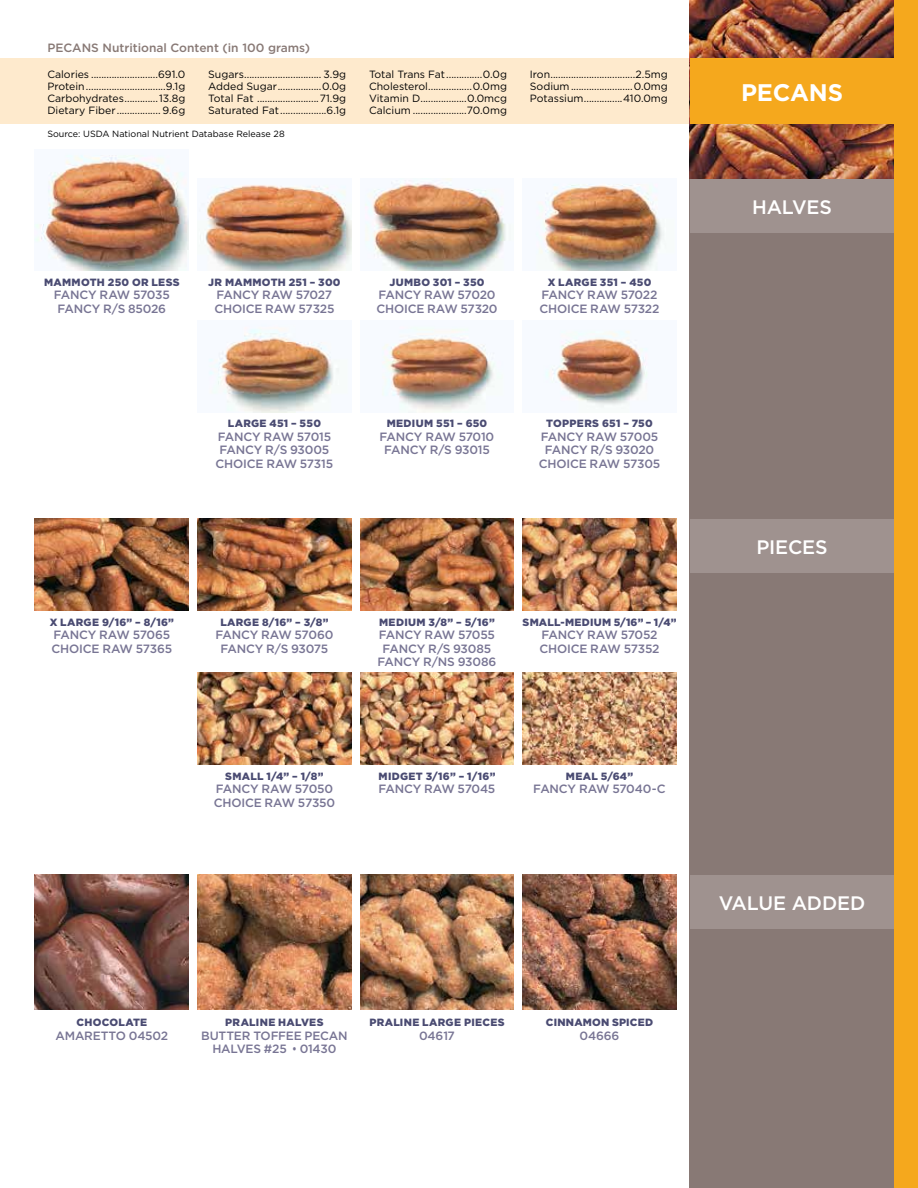
<style>
.page{position:relative;width:918px;height:1188px;background:#fff}
.page>*{position:absolute;margin:0;border:0;box-sizing:border-box;transform-origin:0 0}
.t1{font:700 24px "Gotham";letter-spacing:-.01em;color:#fff}
.t2{font:500 19.5px "Gotham";letter-spacing:-.01em;color:#fff}
.t3{font:500 12px/13.5px "Gotham";letter-spacing:-.015em;color:#787594;text-align:center}
.t4{font:500 12px "Gotham";color:#887975}
.t5{font:10.5px/12px "Gotham";color:#000;text-align:justify}
.t6{font:900 10.5px "Gotham";letter-spacing:.025em;color:#4a4b72}
.t7{font:9px "Gotham";color:#000}
</style>
<div class="page">
<img style="left:35px;top:154px;width:154px;height:116px">
<div style="left:690px;top:0;width:228px;height:1188px;background:#887975"></div>
<div style="left:0;top:58px;width:690px;height:66px;background:#feeacd"></div>
<div style="left:690px;top:179px;width:205px;height:54px;background:#9f928f"></div>
<div style="left:690px;top:519px;width:205px;height:54px;background:#9f928f"></div>
<div style="left:690px;top:875px;width:205px;height:54px;background:#9f928f"></div>
<img style="left:35px;top:519px;width:154px;height:92px">
<img style="left:197px;top:519px;width:154px;height:92px">
<img style="left:360px;top:519px;width:154px;height:92px">
<img style="left:523px;top:519px;width:153px;height:92px">
<img style="left:197px;top:673px;width:154px;height:92px">
<img style="left:360px;top:673px;width:154px;height:92px">
<img style="left:523px;top:673px;width:153px;height:92px">
<img style="left:523px;top:875px;width:153px;height:135px">
<img style="left:35px;top:875px;width:154px;height:135px">
<img style="left:197px;top:875px;width:154px;height:135px">
<img style="left:360px;top:875px;width:154px;height:135px">
<img style="left:199px;top:185px;width:152px;height:85px">
<img style="left:365px;top:179px;width:141px;height:91px">
<img style="left:536px;top:183px;width:130px;height:87px">
<img style="left:208px;top:325px;width:131px;height:87px">
<img style="left:382px;top:327px;width:119px;height:85px">
<img style="left:543px;top:330px;width:105px;height:78px">
<img style="left:690px;top:0;width:205px;height:179px">
<div style="left:690px;top:58px;width:205px;height:66px;background:#f5a81d"></div>
<div style="left:895px;top:0;width:23px;height:1188px;background:#f5a81d"></div>
<p class="t4" style="left:47px;top:40px;width:264px">PECANS Nutritional Content (in 100 grams)</p>
<p class="t5" style="left:47px;top:68px;width:140px">Calories ..........................691.0<br>Protein...............................9.1g Carbohydrates.............13.8g Dietary Fiber ................. 9.6g</p>
<p class="t5" style="left:208px;top:68px;width:140px">Sugars.............................. 3.9g Added Sugar.................0.0g Total Fat ........................71.9g Saturated Fat ..................6.1g</p>
<p class="t5" style="left:369px;top:68px;width:140px">Total Trans Fat..............0.0g Cholesterol.................0.0mg Vitamin D..................0.0mcg Calcium .....................70.0mg</p>
<p class="t5" style="left:530px;top:68px;width:140px">Iron.................................2.5mg Sodium........................0.0mg Potassium...............410.0mg</p>
<p class="t7" style="left:47px;top:128px;width:239px">Source: USDA National Nutrient Database Release 28</p>
<p class="t6" style="left:44px;top:275px;width:137px">MAMMOTH 250 OR LESS</p>
<p class="t3" style="left:54px;top:288px;width:117px">FANCY RAW 57035<br>FANCY R/S 85026</p>
<p class="t6" style="left:208px;top:275px;width:134px">JR MAMMOTH 251 – 300</p>
<p class="t3" style="left:214px;top:288px;width:122px;text-align:left">FANCY RAW 57027<br>CHOICE RAW 57325</p>
<p class="t6" style="left:389px;top:275px;width:97px">JUMBO 301 – 350</p>
<p class="t3" style="left:376px;top:288px;width:123px;text-align:left">FANCY RAW 57020<br>CHOICE RAW 57320</p>
<p class="t6" style="left:228px;top:416px;width:95px">LARGE 451 – 550</p>
<p class="t3" style="left:216px;top:430px;width:119px">FANCY RAW 57015<br>FANCY R/S 93005<br>CHOICE RAW 57315</p>
<p class="t6" style="left:387px;top:416px;width:102px">MEDIUM 551 – 650</p>
<p class="t3" style="left:380px;top:430px;width:116px">FANCY RAW 57010<br>FANCY R/S 93015</p>
<p class="t6" style="left:548px;top:275px;width:105px">X LARGE 351 – 450</p>
<p class="t3" style="left:540px;top:288px;width:122px;text-align:left">FANCY RAW 57022<br>CHOICE RAW 57322</p>
<p class="t6" style="left:546px;top:416px;width:108px">TOPPERS 651 – 750</p>
<p class="t3" style="left:539px;top:430px;width:123px">FANCY RAW 57005<br>FANCY R/S 93020<br>CHOICE RAW 57305</p>
<p class="t6" style="left:50px;top:615px;width:126px">X LARGE 9/16” – 8/16”</p>
<p class="t3" style="left:52px;top:628px;width:122px;text-align:left">FANCY RAW 57065<br>CHOICE RAW 57365</p>
<p class="t6" style="left:220px;top:615px;width:110px">LARGE 8/16” – 3/8”</p>
<p class="t3" style="left:215px;top:628px;width:120px">FANCY RAW 57060<br>FANCY R/S 93075</p>
<p class="t6" style="left:225px;top:769px;width:100px">SMALL 1/4” – 1/8”</p>
<p class="t3" style="left:214px;top:782px;width:123px;text-align:left">FANCY RAW 57050<br>CHOICE RAW 57350</p>
<p class="t6" style="left:379px;top:615px;width:117px">MEDIUM 3/8” – 5/16”</p>
<p class="t3" style="left:378px;top:628px;width:120px">FANCY RAW 57055<br>FANCY R/S 93085<br>FANCY R/NS 93086</p>
<p class="t6" style="left:523px;top:615px;width:155px">SMALL-MEDIUM 5/16” – 1/4”</p>
<p class="t3" style="left:540px;top:628px;width:122px;text-align:left">FANCY RAW 57052<br>CHOICE RAW 57352</p>
<p class="t6" style="left:379px;top:769px;width:118px">MIDGET 3/16” – 1/16”</p>
<p class="t3" style="left:379px;top:782px;width:118px">FANCY RAW 57045</p>
<p class="t6" style="left:566px;top:769px;width:69px">MEAL 5/64”</p>
<p class="t3" style="left:533px;top:782px;width:134px">FANCY RAW 57040-C</p>
<h1 class="t1" style="left:741px;top:76px;width:104px">PECANS</h1>
<h2 class="t2" style="left:752px;top:194px;width:81px">HALVES</h2>
<h2 class="t2" style="left:756px;top:534px;width:73px">PIECES</h2>
<h2 class="t2" style="left:719px;top:890px;width:148px">VALUE ADDED</h2>
<p class="t6" style="left:77px;top:1015px;width:72px">CHOCOLATE</p>
<p class="t3" style="left:56px;top:1029px;width:114px">AMARETTO 04502</p>
<p class="t6" style="left:225px;top:1015px;width:100px">PRALINE HALVES</p>
<p class="t3" style="left:201px;top:1029px;width:148px">BUTTER TOFFEE PECAN<br>HALVES #25 • 01430</p>
<p class="t6" style="left:369px;top:1015px;width:137px">PRALINE LARGE PIECES</p>
<p class="t3" style="left:419px;top:1029px;width:37px">04617</p>
<p class="t6" style="left:546px;top:1015px;width:109px">CINNAMON SPICED</p>
<p class="t3" style="left:580px;top:1029px;width:41px">04666</p>
</div>
